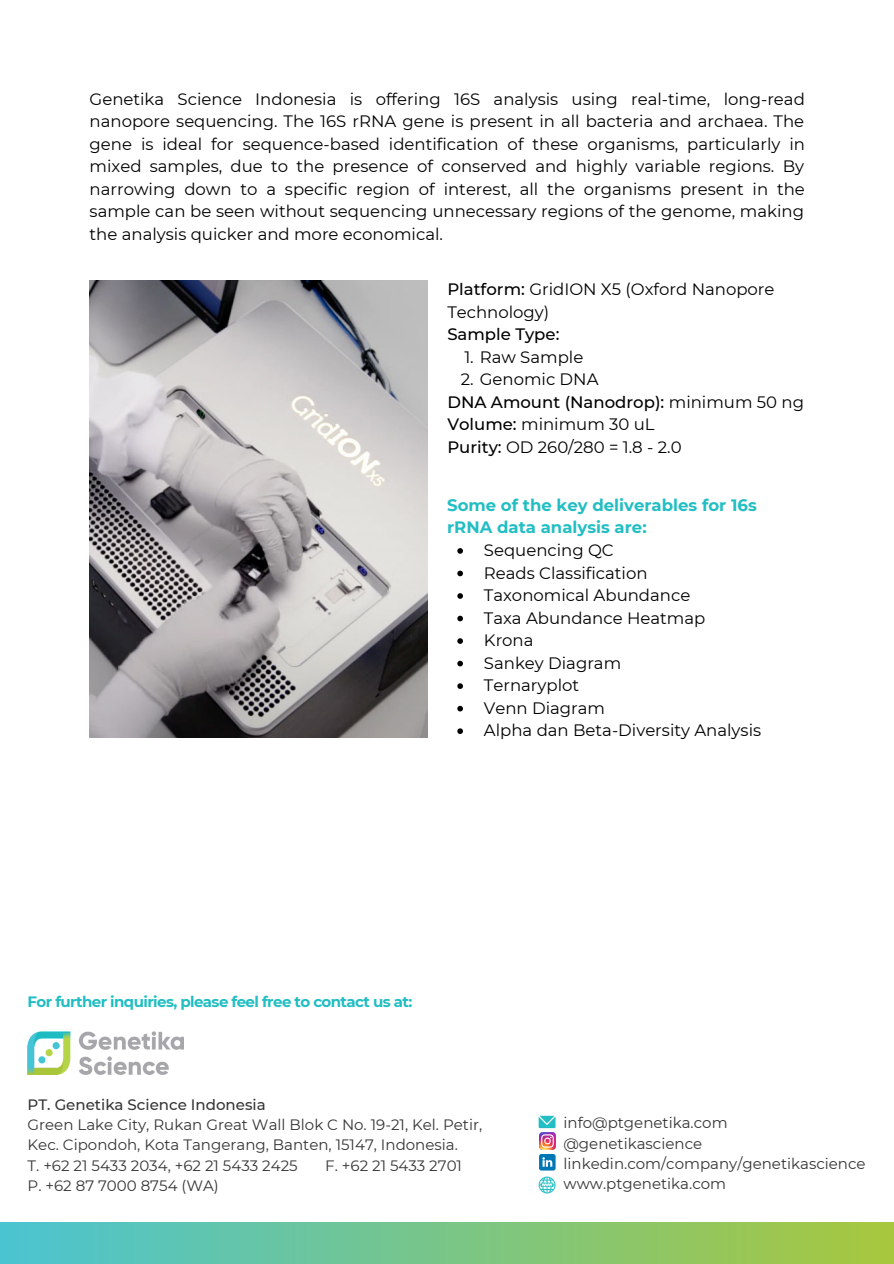
<style>
.page{position:relative;width:894px;height:1264px;background:#fff}
.page>*{position:absolute;margin:0;border:0;box-sizing:border-box;transform-origin:0 0}
.t1{font:16.5px/22.5px "Montserrat";color:#000}
.t2{font:700 16.5px/22.5px "Montserrat";color:#22bec3}
.t3{font:500 16.5px "Montserrat";color:#000}
.t4{font:15px "Montserrat";color:#353535}
.t5{font:700 15px "Montserrat";letter-spacing:-.04em;color:#22bec3}
.t6{font:500 15px "Montserrat";color:#353535}
.s1{font-weight:500}
.s2{font-weight:400}
</style>
<div class="page">
<div style="left:0;top:1222px;width:893px;height:41px;background:linear-gradient(to right,#4bc4d2,#a8c73d)"></div>
<svg style="left:538px;top:1115px;width:17px;height:13px"></svg>
<img style="left:539px;top:1132px;width:16px;height:17px">
<svg style="left:539px;top:1154px;width:16px;height:16px"></svg>
<img style="left:28px;top:1031px;width:155px;height:43px">
<svg style="left:538px;top:1176px;width:17px;height:17px"></svg>
<img style="left:89px;top:280px;width:338px;height:457px">
<svg style="left:457px;top:548px;width:6px;height:5px"></svg>
<svg style="left:457px;top:570px;width:6px;height:6px"></svg>
<svg style="left:457px;top:593px;width:6px;height:6px"></svg>
<svg style="left:457px;top:615px;width:6px;height:6px"></svg>
<svg style="left:457px;top:638px;width:6px;height:6px"></svg>
<svg style="left:457px;top:660px;width:6px;height:6px"></svg>
<svg style="left:457px;top:683px;width:6px;height:6px"></svg>
<svg style="left:457px;top:705px;width:6px;height:6px"></svg>
<svg style="left:457px;top:728px;width:6px;height:6px"></svg>
<p class="t1" style="left:90px;top:87px;width:716px;text-align:justify">Genetika Science Indonesia is offering 16S analysis using real-time, long-read nanopore sequencing. The 16S rRNA gene is present in all bacteria and archaea. The gene is ideal for sequence-based identification of these organisms, particularly in mixed samples, due to the presence of conserved and highly variable regions. By narrowing down to a specific region of interest, all the organisms present in the sample can be seen without sequencing unnecessary regions of the genome, making the analysis quicker and more economical.</p>
<p class="t1" style="left:447px;top:278px;width:328px"><span class="s1">Platform:</span> GridION X5 (Oxford Nanopore<br>Technology)</p>
<p class="t3" style="left:447px;top:324px;width:113px">Sample Type:</p>
<p class="t1" style="left:464px;top:346px;width:120px">1. Raw Sample</p>
<p class="t1" style="left:461px;top:368px;width:139px">2. Genomic DNA</p>
<p class="t3" style="left:447px;top:392px;width:358px">DNA Amount (Nanodrop): <span class="s2">minimum 50 ng</span></p>
<p class="t1" style="left:447px;top:413px;width:209px"><span class="s1">Volume:</span> minimum 30 uL</p>
<p class="t1" style="left:447px;top:436px;width:236px"><span class="s1">Purity:</span> OD 260/280 = 1.8 - 2.0</p>
<p class="t2" style="left:447px;top:494px;width:311px">Some of the key deliverables for 16s rRNA data analysis are:</p>
<p class="t1" style="left:484px;top:539px;width:131px">Sequencing QC</p>
<p class="t1" style="left:484px;top:561px;width:165px">Reads Classification</p>
<p class="t1" style="left:484px;top:584px;width:208px">Taxonomical Abundance</p>
<p class="t1" style="left:484px;top:606px;width:223px">Taxa Abundance Heatmap</p>
<p class="t1" style="left:484px;top:629px;width:51px">Krona</p>
<p class="t1" style="left:484px;top:651px;width:139px">Sankey Diagram</p>
<p class="t1" style="left:484px;top:674px;width:97px">Ternaryplot</p>
<p class="t1" style="left:484px;top:696px;width:123px">Venn Diagram</p>
<p class="t1" style="left:484px;top:719px;width:279px">Alpha dan Beta-Diversity Analysis</p>
<p class="t5" style="left:28px;top:992px;width:386px">For further inquiries, please feel free to contact us at:</p>
<p class="t6" style="left:28px;top:1095px;width:239px">PT. Genetika Science Indonesia</p>
<p class="t4" style="left:28px;top:1115px;width:456px">Green Lake City, Rukan Great Wall Blok C No. 19-21, Kel. Petir,</p>
<p class="t4" style="left:28px;top:1135px;width:431px">Kec. Cipondoh, Kota Tangerang, Banten, 15147, Indonesia.</p>
<p class="t4" style="left:28px;top:1155px;width:271px">T. +62 21 5433 2034, +62 21 5433 2425</p>
<p class="t4" style="left:325px;top:1155px;width:138px">F. +62 21 5433 2701</p>
<p class="t4" style="left:28px;top:1176px;width:193px">P. +62 87 7000 8754 (WA)</p>
<p class="t4" style="left:563px;top:1113px;width:166px">info@ptgenetika.com</p>
<p class="t4" style="left:563px;top:1134px;width:140px">@genetikascience</p>
<p class="t4" style="left:563px;top:1154px;width:303px">linkedin.com/company/genetikascience</p>
<p class="t4" style="left:563px;top:1174px;width:164px">www.ptgenetika.com</p>
</div>
